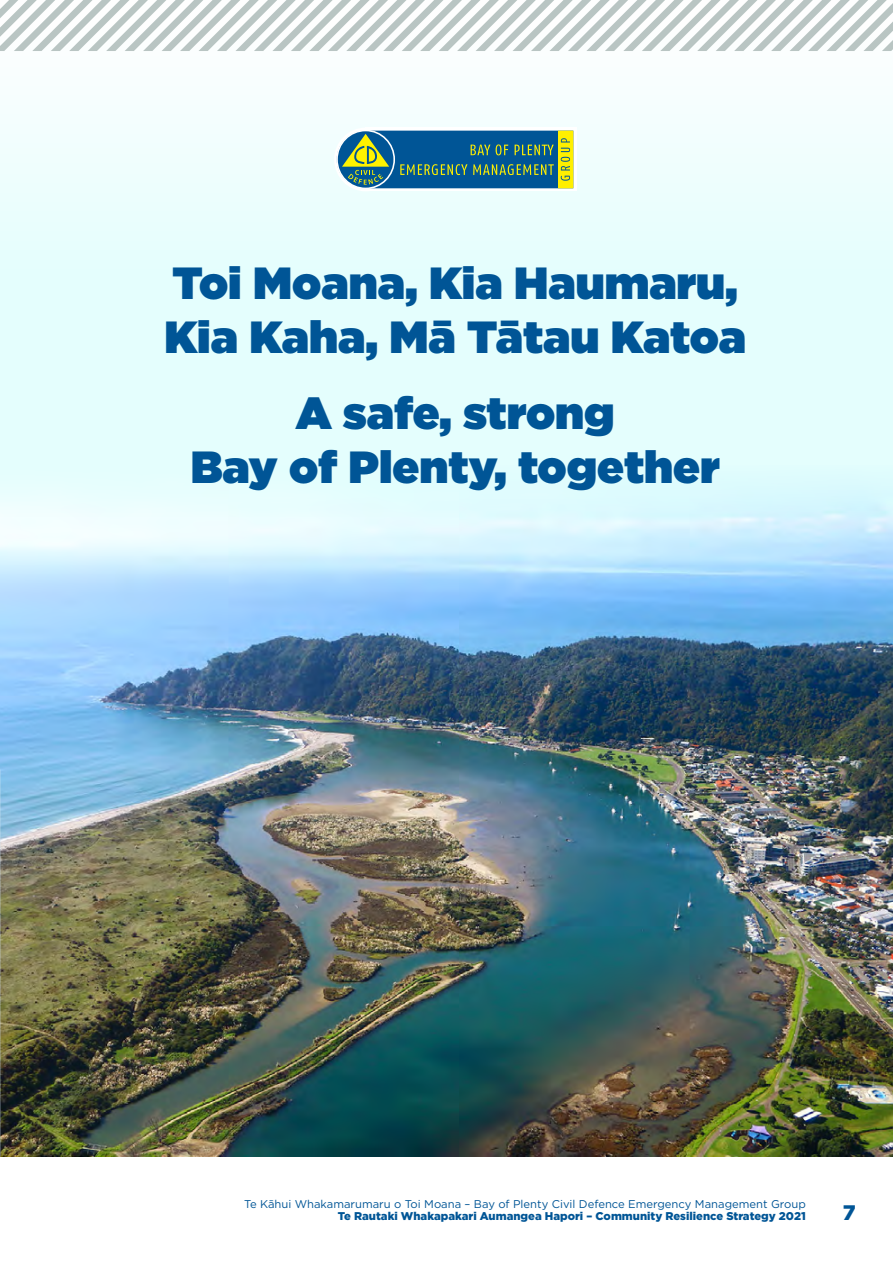
<style>
.page{position:relative;width:893px;height:1263px;background:#fff}
.page>*{position:absolute;margin:0;border:0;box-sizing:border-box;transform-origin:0 0}
.HEADING_294{font:900 45px/54px "Gotham";color:#005596}
.t1{font:900 21px "Gotham";color:#005596}
.t2{font:11.25px "Gotham";color:#005596}
.t3{font:900 11.25px "Gotham";color:#005596}
</style>
<div class="page">
<svg style="left:0;top:114px;width:893px;height:352px;background:#e7fdfd"></svg>
<img style="left:0;top:466px;width:893px;height:691px">
<div style="left:365px;top:128px;width:211px;height:63px;background:#fff"></div>
<svg style="left:336px;top:130px;width:237px;height:59px;background:#3b7a84"></svg>
<svg style="left:0;top:0;width:893px;height:51px"></svg>
<p class="HEADING_294" style="left:164px;top:256px;width:583px">Toi Moana, Kia Haumaru,<br>Kia Kaha, Mā Tātau Katoa</p>
<p class="HEADING_294" style="left:191px;top:385px;width:531px;text-align:center">A safe, strong<br>Bay of Plenty, together</p>
<p class="t2" style="left:244px;top:1197px;width:563px">Te Kāhui Whakamarumaru o Toi Moana – Bay of Plenty Civil Defence Emergency Management Group</p>
<p class="t3" style="left:338px;top:1209px;width:469px">Te Rautaki Whakapakari Aumangea Hapori – Community Resilience Strategy 2021</p>
<h2 class="t1" style="left:843px;top:1198px;width:14px">7</h2>
</div>
